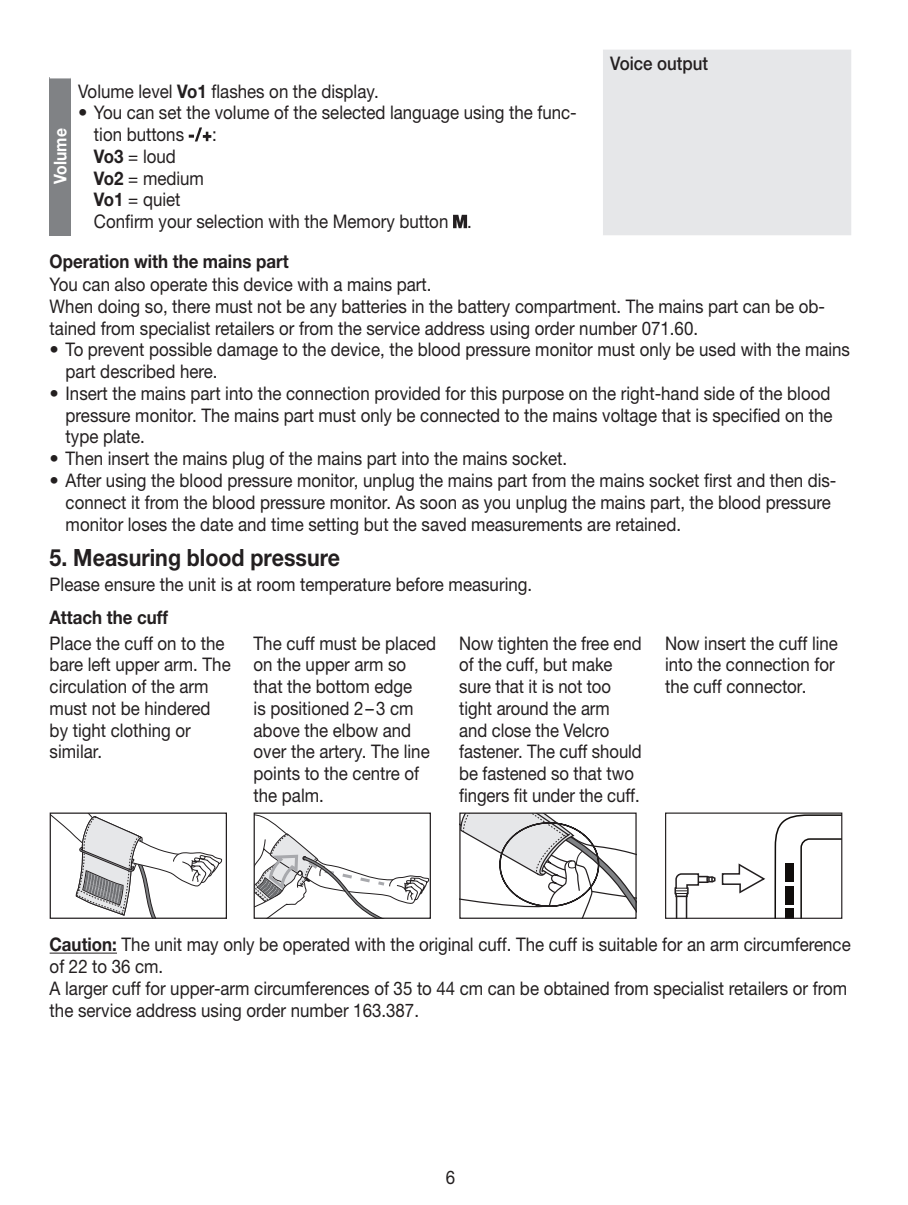
<style>
.page{position:relative;width:908px;height:1205px;background:#fff}
.page>*{position:absolute;margin:0;border:0;box-sizing:border-box;transform-origin:0 0}
.t1{font:700 23.75px "Helvetica Neue LTW1 G";color:#231f20;scale:.9 1}
.t2{font:18.75px/21.8px "Helvetica Neue LTW1 G";color:#231f20;scale:.9 1}
.t3{font:18.75px/21.8px "Helvetica Neue LTW1 G";color:#231f20}
.t4{font:18.75px/21.8px "Helvetica Neue LTW1 G";color:#231f20;scale:.89 1}
.t5{font:700 18.75px "Helvetica Neue LTW1 G";color:#231f20;scale:.9 1}
.t6{font:500 18.75px "Helvetica Neue LTW1 G";color:#231f20;scale:.9 1}
.t7{font:700 17.5px "Helvetica Neue LTW1 G";color:#fff;scale:.9 1}
.s1{font-weight:700}
</style>
<div class="page">
<hr style="left:50px;top:952px;width:67px;height:1px;background:#231f20">
<div style="left:603px;top:50px;width:247px;height:185px;background:#e6e7e9"></div>
<div style="left:50px;top:77px;width:21px;height:158px;background:#808285"></div>
<hr style="left:50px;top:76px;width:21px;height:2px;background:#fff">
<svg style="left:189px;top:127px;width:22px;height:14px"></svg>
<svg style="left:453px;top:215px;width:14px;height:13px"></svg>
<svg style="left:52px;top:814px;width:171px;height:103px"></svg>
<div style="left:50px;top:812px;width:177px;height:107px;border:1px solid #231f20"></div>
<svg style="left:255px;top:814px;width:174px;height:103px"></svg>
<div style="left:253px;top:812px;width:178px;height:107px;border:1px solid #231f20"></div>
<svg style="left:461px;top:814px;width:173px;height:103px"></svg>
<div style="left:459px;top:812px;width:177px;height:107px;border:1px solid #231f20"></div>
<svg style="left:666px;top:814px;width:174px;height:103px"></svg>
<div style="left:664px;top:812px;width:178px;height:107px;border:1px solid #231f20"></div>
<p class="t6" style="left:609px;top:52px;width:110px">Voice output</p>
<p class="t2" style="left:78px;top:80px;width:335px">Volume level <span class="s1">Vo1</span> flashes on the display.</p>
<p class="t3" style="left:94px;top:102px;width:484px;text-indent:-16px">• You can set the volume of the selected language using the func&shy;tion buttons</p>
<p class="t7" style="left:49px;top:184px;width:63px;rotate:-90deg">Volume</p>
<p class="t2" style="left:212px;top:123px;width:7px">:</p>
<p class="t2" style="left:94px;top:145px;width:421px"><span class="s1">Vo3</span> = loud<br><span class="s1">Vo2</span> = medium<br><span class="s1">Vo1</span> = quiet<br>Confirm your selection with the Memory button .</p>
<p class="t5" style="left:50px;top:249px;width:267px">Operation with the mains part</p>
<p class="t2" style="left:50px;top:273px;width:862px">You can also operate this device with a mains part.<br>When doing so, there must not be any batteries in the battery compartment. The mains part can be ob&shy;tained from specialist retailers or from the service address using order number 071.60.</p>
<p class="t3" style="left:66px;top:339px;width:785px;text-indent:-16px">• To prevent possible damage to the device, the blood pressure monitor must only be used with the mains part described here.</p>
<p class="t3" style="left:66px;top:382px;width:768px;text-align:justify;text-indent:-16px">• Insert the mains part into the connection provided for this purpose on the right-hand side of the blood pressure monitor. The mains part must only be connected to the mains voltage that is specified on the type plate.</p>
<p class="t3" style="left:50px;top:447px;width:518px">• Then insert the mains plug of the mains part into the mains socket.</p>
<p class="t3" style="left:66px;top:469px;width:772px;text-indent:-16px">• After using the blood pressure monitor, unplug the mains part from the mains socket first and then dis&shy;connect it from the blood pressure monitor. As soon as you unplug the mains part, the blood pressure monitor loses the date and time setting but the saved measurements are retained.</p>
<p class="t1" style="left:50px;top:543px;width:324px">5. Measuring blood pressure</p>
<p class="t2" style="left:50px;top:574px;width:537px">Please ensure the unit is at room temperature before measuring.</p>
<p class="t5" style="left:50px;top:605px;width:133px">Attach the cuff</p>
<p class="t2" style="left:50px;top:632px;width:203px">Place the cuff on to the bare left upper arm. The circulation of the arm must not be hindered by tight clothing or similar.</p>
<p class="t2" style="left:253px;top:632px;width:204px">The cuff must be placed on the upper arm so that the bottom edge<br>is positioned 2–3 cm above the elbow and over the artery. The line points to the centre of the palm.</p>
<p class="t4" style="left:459px;top:632px;width:206px">Now tighten the free end of the cuff, but make sure that it is not too tight around the arm and close the Velcro fastener. The cuff should be fastened so that two fingers fit under the cuff.</p>
<p class="t2" style="left:664px;top:632px;width:193px">Now insert the cuff line into the connection for the cuff connector.</p>
<p class="t2" style="left:50px;top:933px;width:891px"><span class="s1">Caution:</span> The unit may only be operated with the original cuff. The cuff is suitable for an arm circumference of 22 to 36 cm.<br>A larger cuff for upper-arm circumferences of 35 to 44 cm can be obtained from specialist retailers or from the service address using order number 163.387.</p>
<p class="t2" style="left:445px;top:1166px;width:12px">6</p>
</div>
